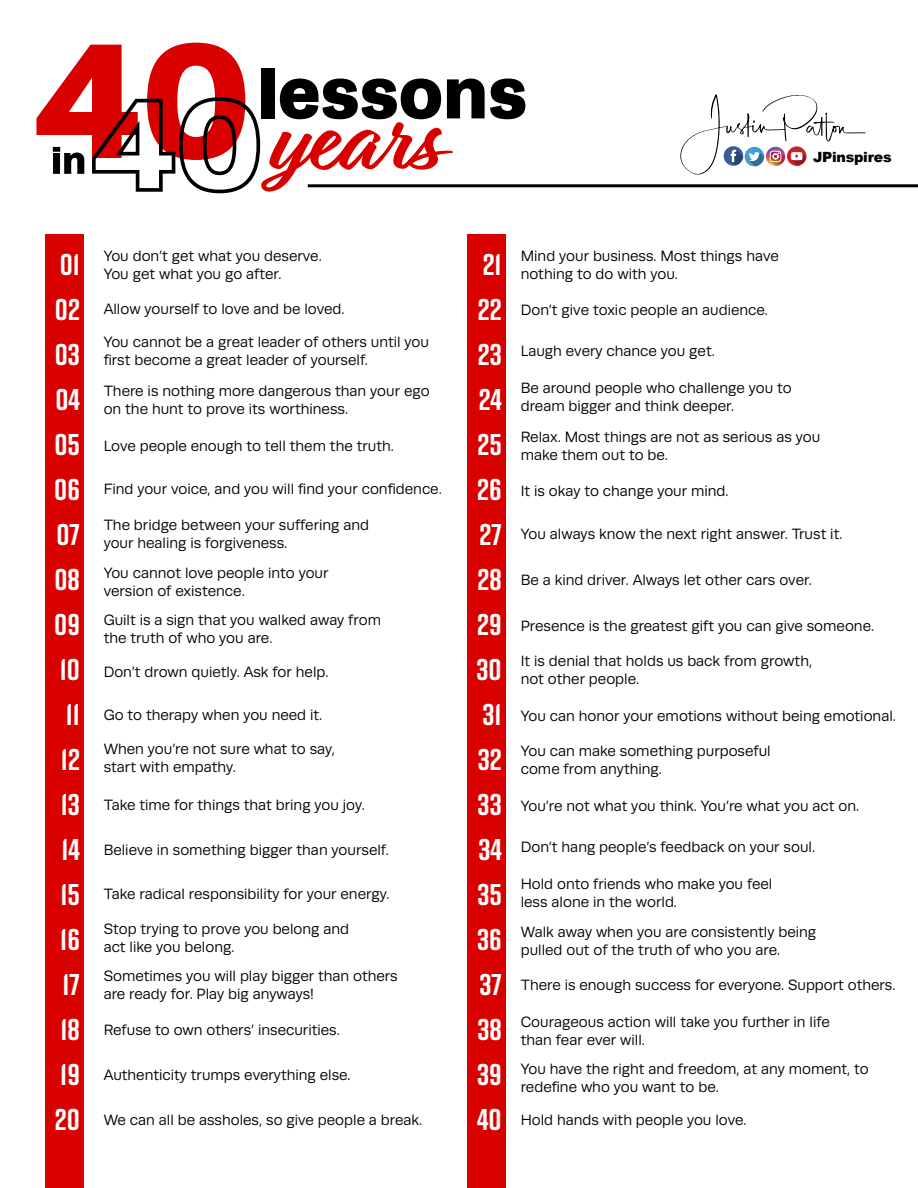
<style>
.page{position:relative;width:918px;height:1188px;background:#fff}
.page>*{position:absolute;margin:0;border:0;box-sizing:border-box;transform-origin:0 0}
.t1{font:700 30px/45px "Rift";color:#fff;text-align:center}
.t2{font:15px/18px "Runda";color:#020202}
.t3{font:900 14.1px "Arial";letter-spacing:-.02em;color:#020202}
</style>
<div class="page">
<div style="left:45px;top:235px;width:39px;height:953px;background:#d90000"></div>
<div style="left:467px;top:235px;width:39px;height:953px;background:#d90000"></div>
<svg style="left:36px;top:43px;width:489px;height:150px"></svg>
<hr style="left:308px;top:184px;width:610px;height:3px;background:#000">
<svg style="left:680px;top:94px;width:186px;height:81px"></svg>
<p class="t3" style="left:813px;top:147px;width:80px">JPinspires</p>
<p class="t2" style="left:104px;top:247px;width:220px">You don’t get what you deserve.<br>You get what you go after.</p>
<p class="t2" style="left:104px;top:300px;width:242px">Allow yourself to love and be loved.</p>
<p class="t2" style="left:104px;top:333px;width:327px">You cannot be a great leader of others until you first become a great leader of yourself.</p>
<p class="t2" style="left:104px;top:382px;width:328px">There is nothing more dangerous than your ego on the hunt to prove its worthiness.</p>
<p class="t2" style="left:104px;top:437px;width:292px">Love people enough to tell them the truth.</p>
<p class="t2" style="left:104px;top:480px;width:340px">Find your voice, and you will find your confidence.</p>
<p class="t2" style="left:104px;top:516px;width:267px">The bridge between your suffering and your healing is forgiveness.</p>
<p class="t2" style="left:104px;top:563px;width:226px">You cannot love people into your version of existence.</p>
<p class="t2" style="left:104px;top:611px;width:279px">Guilt is a sign that you walked away from the truth of who you are.</p>
<p class="t2" style="left:104px;top:663px;width:226px">Don’t drown quietly. Ask for help.</p>
<p class="t2" style="left:104px;top:706px;width:220px">Go to therapy when you need it.</p>
<p class="t2" style="left:104px;top:740px;width:233px">When you’re not sure what to say, start with empathy.</p>
<p class="t2" style="left:104px;top:796px;width:263px">Take time for things that bring you joy.</p>
<p class="t2" style="left:104px;top:841px;width:287px">Believe in something bigger than yourself.</p>
<p class="t2" style="left:104px;top:885px;width:287px">Take radical responsibility for your energy.</p>
<p class="t2" style="left:104px;top:920px;width:247px">Stop trying to prove you belong and act like you belong.</p>
<p class="t2" style="left:104px;top:967px;width:296px">Sometimes you will play bigger than others are ready for. Play big anyways!</p>
<p class="t2" style="left:104px;top:1021px;width:238px">Refuse to own others’ insecurities.</p>
<p class="t2" style="left:104px;top:1066px;width:249px">Authenticity trumps everything else.</p>
<p class="t2" style="left:104px;top:1111px;width:320px">We can all be assholes, so give people a break.</p>
<h1 class="t1" style="left:54px;top:241px;width:27px">01<br>02<br>03<br>04<br>05<br>06<br>07<br>08<br>09<br>10<br>11<br>12<br>13<br>14<br>15<br>16<br>17<br>18<br>19<br>20</h1>
<h1 class="t1" style="left:477px;top:241px;width:27px;text-align:justify">21<br>22<br>23<br>24<br>25<br>26<br>27<br>28<br>29<br>30<br>31<br>32<br>33<br>34<br>35<br>36<br>37<br>38<br>39<br>40</h1>
<p class="t2" style="left:521px;top:247px;width:260px">Mind your business. Most things have nothing to do with you.</p>
<p class="t2" style="left:521px;top:301px;width:249px">Don’t give toxic people an audience.</p>
<p class="t2" style="left:521px;top:342px;width:196px">Laugh every chance you get.</p>
<p class="t2" style="left:521px;top:378px;width:272px">Be around people who challenge you to dream bigger and think deeper.</p>
<p class="t2" style="left:521px;top:428px;width:301px">Relax. Most things are not as serious as you make them out to be.</p>
<p class="t2" style="left:521px;top:482px;width:209px">It is okay to change your mind.</p>
<p class="t2" style="left:521px;top:525px;width:323px">You always know the next right answer. Trust it.</p>
<p class="t2" style="left:521px;top:571px;width:293px">Be a kind driver. Always let other cars over.</p>
<p class="t2" style="left:521px;top:617px;width:355px">Presence is the greatest gift you can give someone.</p>
<p class="t2" style="left:521px;top:652px;width:293px">It is denial that holds us back from growth, not other people.</p>
<p class="t2" style="left:521px;top:707px;width:377px">You can honor your emotions without being emotional.</p>
<p class="t2" style="left:521px;top:742px;width:252px">You can make something purposeful come from anything.</p>
<p class="t2" style="left:521px;top:797px;width:340px">You’re not what you think. You’re what you act on.</p>
<p class="t2" style="left:521px;top:837px;width:296px">Don’t hang people’s feedback on your soul.</p>
<p class="t2" style="left:521px;top:875px;width:253px">Hold onto friends who make you feel less alone in the world.</p>
<p class="t2" style="left:521px;top:923px;width:297px">Walk away when you are consistently being pulled out of the truth of who you are.</p>
<p class="t2" style="left:521px;top:976px;width:376px">There is enough success for everyone. Support others.</p>
<p class="t2" style="left:521px;top:1013px;width:311px">Courageous action will take you further in life than fear ever will.</p>
<p class="t2" style="left:521px;top:1060px;width:350px">You have the right and freedom, at any moment, to redefine who you want to be.</p>
<p class="t2" style="left:521px;top:1111px;width:227px">Hold hands with people you love.</p>
</div>
